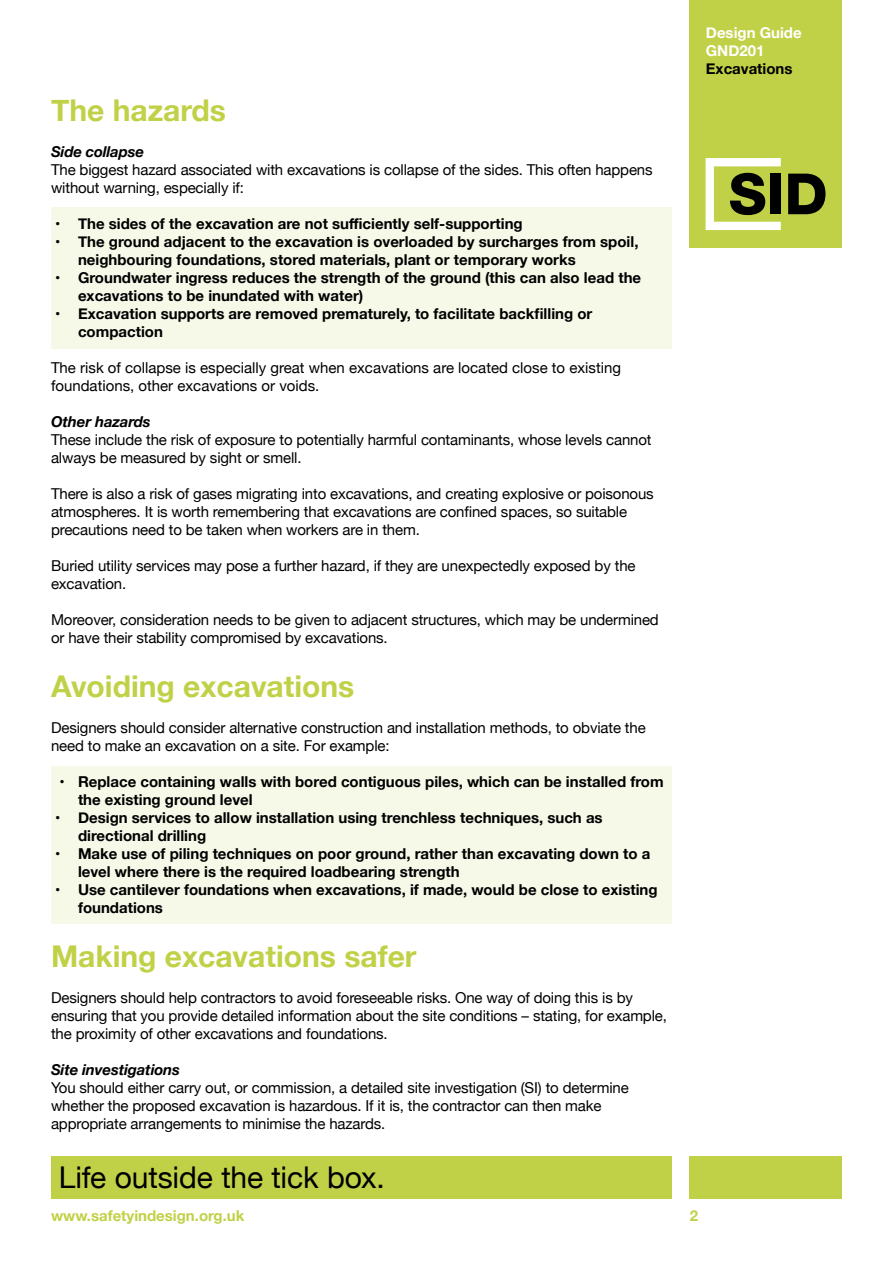
<style>
.page{position:relative;width:893px;height:1263px;background:#fff}
.page>*{position:absolute;margin:0;border:0;box-sizing:border-box;transform-origin:0 0}
.t1{font:700 30px "Helvetica Neue";color:#c1d147}
.t2{font:30px "Helvetica Neue";letter-spacing:-.005em;color:#000}
.t3{font:15px/18px "Helvetica Neue";letter-spacing:-.01em;color:#000}
.t4{font:700 15px/18px "Helvetica Neue";color:#000}
.t5{font:italic 700 15px "Helvetica Neue";letter-spacing:-.01em;color:#000}
.t6{font:700 15px "Helvetica Neue";color:#c1d147}
.t7{font:700 15px/18px "Helvetica Neue";color:#fff}
</style>
<div class="page">
<div style="left:51px;top:207px;width:621px;height:142px;background:#f6f9e8"></div>
<div style="left:51px;top:766px;width:621px;height:157px;background:#f6f9e8"></div>
<div style="left:51px;top:1157px;width:621px;height:42px;background:#c1d147"></div>
<div style="left:690px;top:1157px;width:152px;height:42px;background:#c1d147"></div>
<div style="left:690px;top:0;width:152px;height:247px;background:#c1d147"></div>
<svg style="left:706px;top:158px;width:75px;height:72px"></svg>
<div style="left:770px;top:174px;width:11px;height:40px;background:#000"></div>
<svg style="left:788px;top:174px;width:37px;height:40px"></svg>
<p class="t7" style="left:706px;top:24px;width:97px">Design Guide<br>GND201</p>
<p class="t4" style="left:706px;top:60px;width:88px">Excavations</p>
<h1 class="t1" style="left:51px;top:87px;width:177px">The hazards</h1>
<p class="t5" style="left:51px;top:140px;width:94px">Side collapse</p>
<p class="t3" style="left:51px;top:162px;width:603px">The biggest hazard associated with excavations is collapse of the sides. This often happens without warning, especially if:</p>
<p class="t4" style="left:55px;top:215px;width:469px">• The sides of the excavation are not sufficiently self-supporting</p>
<p class="t4" style="left:78px;top:233px;width:562px;text-indent:-23px">• The ground adjacent to the excavation is overloaded by surcharges from spoil, neighbouring foundations, stored materials, plant or temporary works</p>
<p class="t4" style="left:78px;top:269px;width:565px;text-indent:-23px">• Groundwater ingress reduces the strength of the ground (this can also lead the excavations to be inundated with water)</p>
<p class="t4" style="left:78px;top:305px;width:516px;text-indent:-23px">• Excavation supports are removed prematurely, to facilitate backfilling or compaction</p>
<p class="t3" style="left:51px;top:360px;width:572px">The risk of collapse is especially great when excavations are located close to existing foundations, other excavations or voids.</p>
<p class="t5" style="left:51px;top:410px;width:101px">Other hazards</p>
<p class="t3" style="left:51px;top:432px;width:602px">These include the risk of exposure to potentially harmful contaminants, whose levels cannot always be measured by sight or smell.</p>
<p class="t3" style="left:51px;top:486px;width:604px">There is also a risk of gases migrating into excavations, and creating explosive or poisonous atmospheres. It is worth remembering that excavations are confined spaces, so suitable precautions need to be taken when workers are in them.</p>
<p class="t3" style="left:51px;top:558px;width:586px">Buried utility services may pose a further hazard, if they are unexpectedly exposed by the excavation.</p>
<p class="t3" style="left:51px;top:612px;width:609px">Moreover, consideration needs to be given to adjacent structures, which may be undermined or have their stability compromised by excavations.</p>
<h1 class="t1" style="left:51px;top:663px;width:305px">Avoiding excavations</h1>
<p class="t3" style="left:51px;top:720px;width:596px">Designers should consider alternative construction and installation methods, to obviate the need to make an excavation on a site. For example:</p>
<p class="t4" style="left:78px;top:773px;width:587px;text-indent:-19px">• Replace containing walls with bored contiguous piles, which can be installed from the existing ground level</p>
<p class="t4" style="left:78px;top:809px;width:526px;text-indent:-23px">• Design services to allow installation using trenchless techniques, such as directional drilling</p>
<p class="t4" style="left:78px;top:845px;width:574px;text-indent:-23px">• Make use of piling techniques on poor ground, rather than excavating down to a level where there is the required loadbearing strength</p>
<p class="t4" style="left:78px;top:881px;width:581px;text-indent:-23px">• Use cantilever foundations when excavations, if made, would be close to existing foundations</p>
<h1 class="t1" style="left:51px;top:933px;width:367px">Making excavations safer</h1>
<p class="t3" style="left:51px;top:990px;width:617px">Designers should help contractors to avoid foreseeable risks. One way of doing this is by ensuring that you provide detailed information about the site conditions – stating, for example, the proximity of other excavations and foundations.</p>
<p class="t5" style="left:51px;top:1058px;width:130px">Site investigations</p>
<p class="t3" style="left:51px;top:1080px;width:579px">You should either carry out, or commission, a detailed site investigation (SI) to determine whether the proposed excavation is hazardous. If it is, the contractor can then make appropriate arrangements to minimise the hazards.</p>
<h1 class="t2" style="left:59px;top:1155px;width:327px">Life outside the tick box.</h1>
<p class="t6" style="left:51px;top:1203px;width:195px">www.safetyindesign.org.uk</p>
<p class="t6" style="left:690px;top:1203px;width:10px">2</p>
</div>
